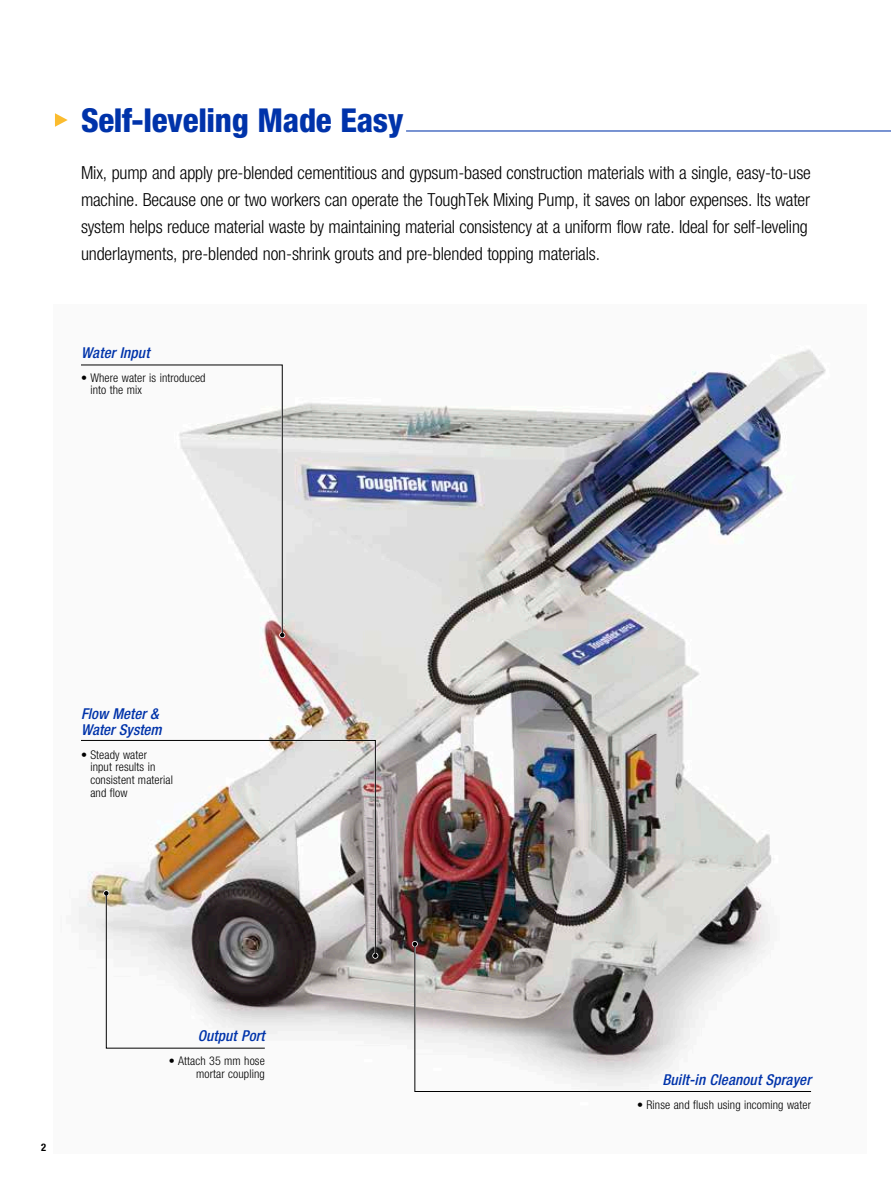
<style>
.page{position:relative;width:891px;height:1188px;background:#fff}
.page>*{position:absolute;margin:0;border:0;box-sizing:border-box;transform-origin:0 0}
.t1{font:800 condensed 33px "Helvetica Neue LT Std";letter-spacing:-.01em;color:#03a}
.t2{font:300 condensed 18px/27px "Helvetica Neue LT Std";letter-spacing:-.01em;color:#000}
.t3{font:italic 500 condensed 15px/16.5px "Helvetica Neue LT Std";letter-spacing:.01em;color:#03a}
.t4{font:300 condensed 12px/12.8px "Helvetica Neue LT Std";letter-spacing:.01em;color:#000}
.t5{font:700 condensed 10.5px "Helvetica Neue LT Std";color:#000}
</style>
<div class="page">
<img style="left:78px;top:349px;width:748px;height:691px">
<hr style="left:406px;top:130px;width:485px;height:2px;background:#03a">
<svg style="left:55px;top:113px;width:13px;height:14px"></svg>
<svg style="left:80px;top:363px;width:204px;height:274px"></svg>
<svg style="left:279px;top:632px;width:6px;height:6px"></svg>
<svg style="left:372px;top:953px;width:6px;height:6px"></svg>
<svg style="left:412px;top:941px;width:6px;height:6px"></svg>
<svg style="left:103px;top:956px;width:163px;height:93px"></svg>
<svg style="left:81px;top:365px;width:202px;height:270px"></svg>
<img style="left:81px;top:740px;width:295px;height:216px">
<svg style="left:414px;top:944px;width:397px;height:148px"></svg>
<h1 class="t1" style="left:81px;top:99px;width:324px">Self-leveling Made Easy</h1>
<p class="t2" style="left:81px;top:159px;width:731px">Mix, pump and apply pre-blended cementitious and gypsum-based construction materials with a single, easy-to-use machine. Because one or two workers can operate the ToughTek Mixing Pump, it saves on labor expenses. Its water system helps reduce material waste by maintaining material consistency at a uniform flow rate. Ideal for self-leveling underlayments, pre-blended non-shrink grouts and pre-blended topping materials.</p>
<p class="t3" style="left:81px;top:345px;width:70px">Water Input</p>
<p class="t4" style="left:90px;top:371px;width:117px;text-indent:-9px">• Where water is introduced into the mix</p>
<p class="t3" style="left:81px;top:705px;width:82px">Flow Meter &amp;<br>Water System</p>
<p class="t4" style="left:90px;top:748px;width:84px;text-indent:-9px">• Steady water<br>input results in consistent material and flow</p>
<p class="t5" style="left:41px;top:1141px;width:7px">2</p>
<p class="t3" style="left:198px;top:1028px;width:69px">Output Port</p>
<p class="t4" style="left:169px;top:1054px;width:98px;text-align:right">• Attach 35 mm hose mortar coupling</p>
<p class="t3" style="left:662px;top:1072px;width:150px">Built-in Cleanout Sprayer</p>
<p class="t4" style="left:637px;top:1098px;width:176px">• Rinse and flush using incoming water</p>
</div>
